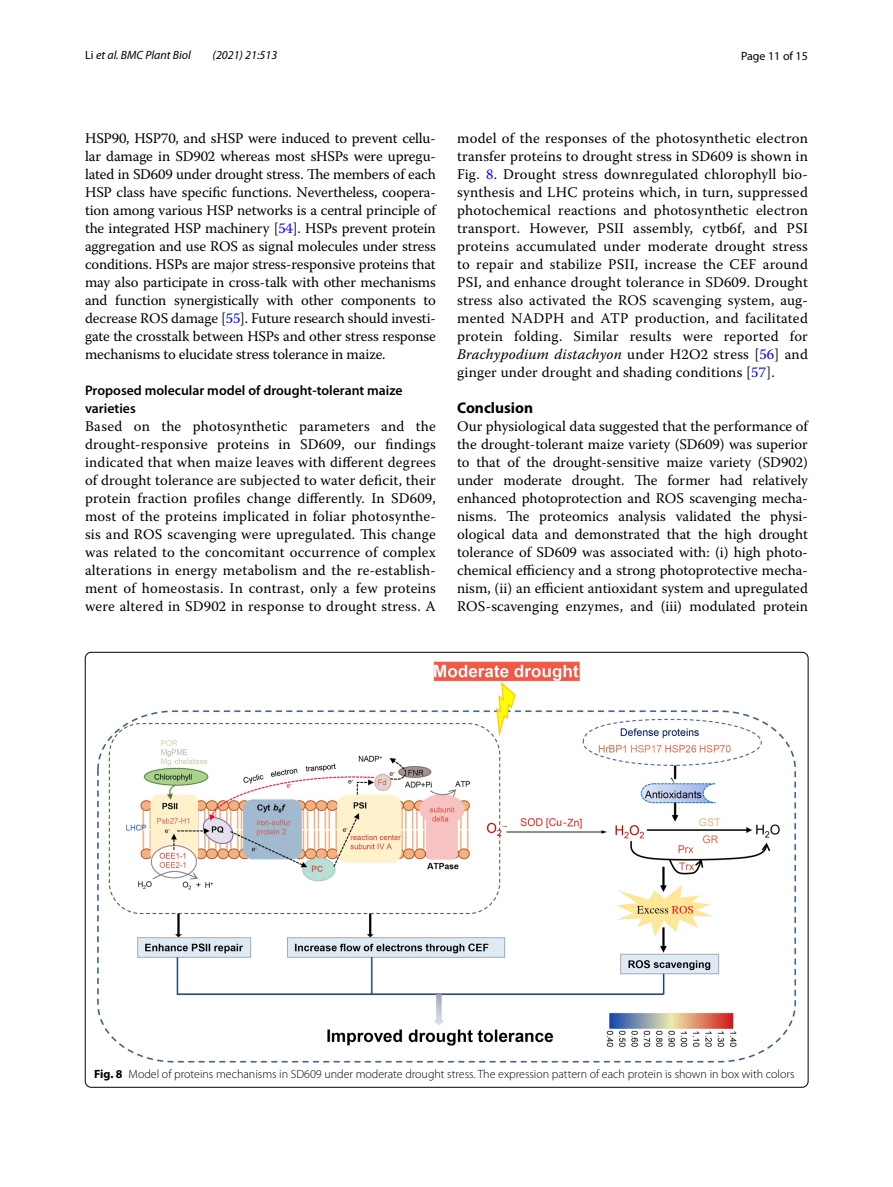
<style>
.page{position:relative;width:893px;height:1187px;background:#fff}
.page>*{position:absolute;margin:0;border:0;box-sizing:border-box;transform-origin:0 0}
.t1{font:700 15.45px "Myriad Pro";color:#000}
.t2{font:14.7px/18px "Warnock Pro";letter-spacing:.01em;color:#000;text-align:justify}
.t3{font:600 13.8px/18px "Myriad Pro";color:#000}
.t4{font:300 12px "Myriad Pro";color:#000}
.t5{font:italic 12px "Myriad Pro";color:#000}
.t6{font:12px "Myriad Pro";color:#000}
.s1{font-style:normal}
.s2{color:#00f}
.s3{font-style:italic}
.s4{font-weight:700}
</style>
<div class="page">
<img style="left:97px;top:661px;width:700px;height:401px">
<p class="t5" style="left:85px;top:48px;width:107px"><span class="s1">Li</span> et al. BMC Plant Biol</p>
<p class="t5" style="left:213px;top:48px;width:66px">(2021) 21:513</p>
<p class="t6" style="left:741px;top:48px;width:68px">Page 11 of 15</p>
<p class="t2" style="left:85px;top:128px;width:352px">HSP90, HSP70, and sHSP were induced to prevent cellu&shy;lar damage in SD902 whereas most sHSPs were upregu&shy;lated in SD609 under drought stress. The members of each HSP class have specific functions. Nevertheless, coopera&shy;tion among various HSP networks is a central principle of the integrated HSP machinery [<span class="s2">54</span>]. HSPs prevent protein aggregation and use ROS as signal molecules under stress conditions. HSPs are major stress-responsive proteins that may also participate in cross-talk with other mechanisms and function synergistically with other components to decrease ROS damage [<span class="s2">55</span>]. Future research should investi&shy;gate the crosstalk between HSPs and other stress response mechanisms to elucidate stress tolerance in maize.</p>
<p class="t3" style="left:85px;top:381px;width:319px">Proposed molecular model of drought‑tolerant maize varieties</p>
<p class="t2" style="left:85px;top:416px;width:352px">Based on the photosynthetic parameters and the drought-responsive proteins in SD609, our findings indicated that when maize leaves with different degrees of drought tolerance are subjected to water deficit, their protein fraction profiles change differently. In SD609, most of the proteins implicated in foliar photosynthe&shy;sis and ROS scavenging were upregulated. This change was related to the concomitant occurrence of complex alterations in energy metabolism and the re-establish&shy;ment of homeostasis. In contrast, only a few proteins were altered in SD902 in response to drought stress. A</p>
<p class="t2" style="left:457px;top:128px;width:352px">model of the responses of the photosynthetic electron transfer proteins to drought stress in SD609 is shown in Fig. <span class="s2">8</span>. Drought stress downregulated chlorophyll bio&shy;synthesis and LHC proteins which, in turn, suppressed photochemical reactions and photosynthetic electron transport. However, PSII assembly, cytb6f, and PSI proteins accumulated under moderate drought stress to repair and stabilize PSII, increase the CEF around PSI, and enhance drought tolerance in SD609. Drought stress also activated the ROS scavenging system, aug&shy;mented NADPH and ATP production, and facilitated protein folding. Similar results were reported for <span class="s3">Brachypodium distachyon</span> under H2O2 stress [<span class="s2">56</span>] and ginger under drought and shading conditions [<span class="s2">57</span>].</p>
<p class="t1" style="left:457px;top:397px;width:77px">Conclusion</p>
<p class="t2" style="left:457px;top:416px;width:352px">Our physiological data suggested that the performance of the drought-tolerant maize variety (SD609) was superior to that of the drought-sensitive maize variety (SD902) under moderate drought. The former had relatively enhanced photoprotection and ROS scavenging mecha&shy;nisms. The proteomics analysis validated the physi&shy;ological data and demonstrated that the high drought tolerance of SD609 was associated with: (i) high photo&shy;chemical efficiency and a strong photoprotective mecha&shy;nism, (ii) an efficient antioxidant system and upregulated ROS-scavenging enzymes, and (iii) modulated protein</p>
<p class="t4" style="left:94px;top:1067px;width:702px"><span class="s4">Fig. 8</span> Model of proteins mechanisms in SD609 under moderate drought stress. The expression pattern of each protein is shown in box with colors</p>
</div>
